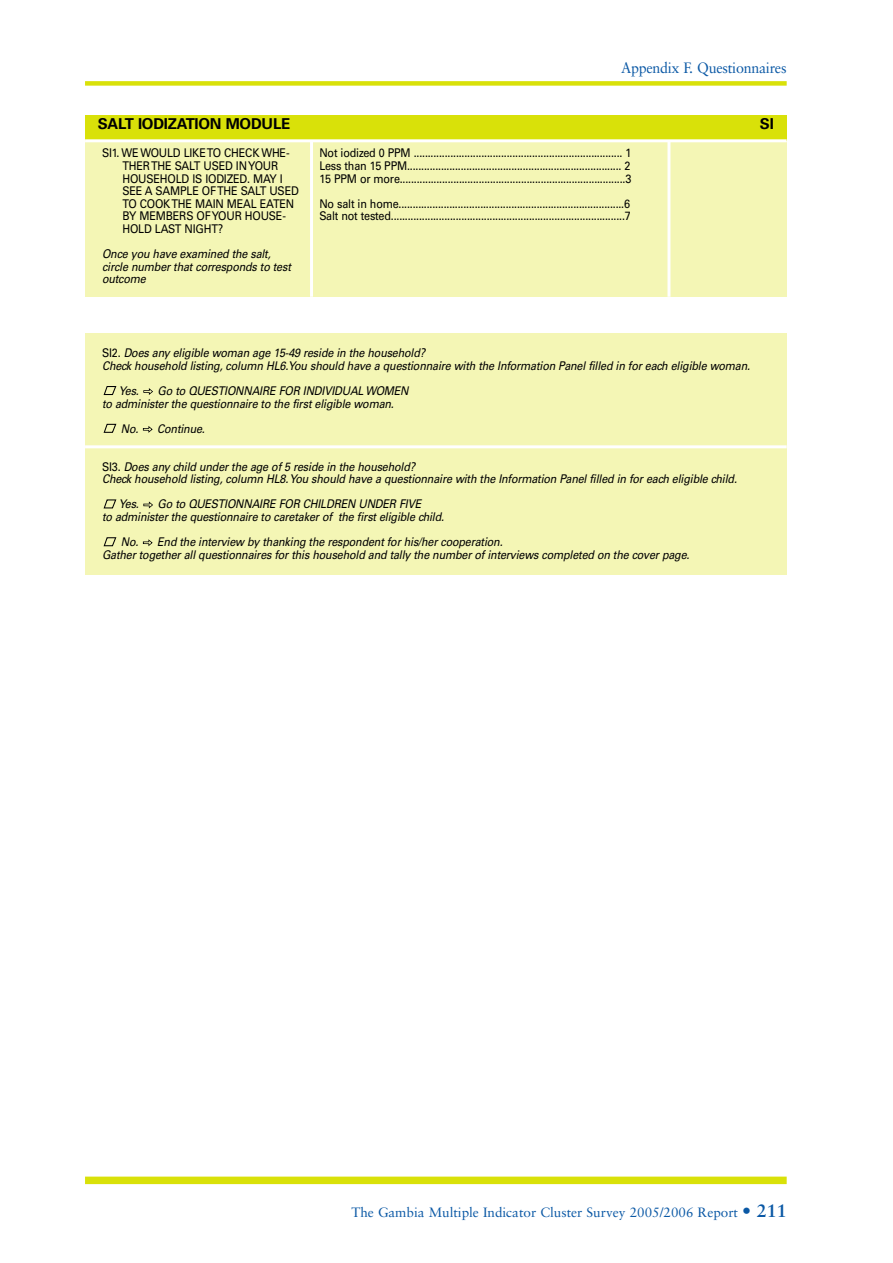
<style>
.page{position:relative;width:893px;height:1263px;background:#fff}
.page>*{position:absolute;margin:0;border:0;box-sizing:border-box;transform-origin:0 0}
.t1{font:15px "Sabon";letter-spacing:-.015em;color:#0a58a5;scale:.95 1}
.t2{font:700 15px "Univers";letter-spacing:-.015em;color:#000}
.t3{font:13.5px "Sabon";color:#0a58a5}
.t4{font:italic 12px/12.6px "Univers";letter-spacing:-.015em;color:#000;scale:.9 1}
.t5{font:12px/12.6px "Univers";letter-spacing:-.015em;color:#000;scale:.9 1}
.s1{font-style:normal}
.s2{font-weight:700;font-size:18px}
</style>
<div class="page">
<div style="left:85px;top:81px;width:702px;height:5px;background:#d9e109"></div>
<div style="left:85px;top:1176px;width:702px;height:8px;background:#d9e109"></div>
<div style="left:85px;top:117px;width:702px;height:180px;background:#f4f6b5"></div>
<div style="left:85px;top:115px;width:702px;height:26px;background:#d9e109"></div>
<hr style="left:85px;top:139px;width:702px;height:3px;background:#fff">
<hr style="left:310px;top:140px;width:3px;height:157px;background:#fff">
<hr style="left:667px;top:140px;width:3px;height:157px;background:#fff">
<div style="left:85px;top:333px;width:702px;height:241px;background:#f4f6b5"></div>
<svg style="left:143px;top:539px;width:10px;height:7px"></svg>
<svg style="left:104px;top:537px;width:12px;height:9px"></svg>
<svg style="left:143px;top:501px;width:10px;height:7px"></svg>
<svg style="left:104px;top:499px;width:12px;height:9px"></svg>
<svg style="left:143px;top:426px;width:10px;height:7px"></svg>
<svg style="left:104px;top:424px;width:12px;height:9px"></svg>
<svg style="left:143px;top:388px;width:10px;height:7px"></svg>
<svg style="left:104px;top:386px;width:12px;height:9px"></svg>
<hr style="left:85px;top:445px;width:702px;height:3px;background:#fff">
<p class="t1" style="left:621px;top:61px;width:176px">Appendix F. Questionnaires</p>
<p class="t2" style="left:98px;top:118px;width:194px">SALT IODIZATION MODULE</p>
<p class="t2" style="left:760px;top:118px;width:15px">SI</p>
<p class="t5" style="left:122px;top:148px;width:197px;text-indent:-20px">SI1. WE WOULD LIKE TO CHECK WHE-<br>THER THE SALT USED IN YOUR<br>HOUSEHOLD IS IODIZED. MAY I<br>SEE A SAMPLE OF THE SALT USED<br>TO COOK THE MAIN MEAL EATEN<br>BY MEMBERS OF YOUR HOUSE-<br>HOLD LAST NIGHT?</p>
<p class="t4" style="left:102px;top:249px;width:211px">Once you have examined the salt, circle number that corresponds to test outcome</p>
<p class="t5" style="left:319px;top:148px;width:348px;text-align:justify">Not iodized 0 PPM .......................................................................... 1<br>Less than 15 PPM............................................................................ 2<br>15 PPM or more................................................................................3</p>
<p class="t5" style="left:319px;top:198px;width:348px">No salt in home................................................................................6<br>Salt not tested...................................................................................7</p>
<p class="t4" style="left:102px;top:348px;width:722px"><span class="s1">SI2.</span> Does any eligible woman age 15-49 reside in the household?<br>Check household listing, column HL6.You should have a questionnaire with the Information Panel filled in for each eligible woman.</p>
<p class="t4" style="left:119px;top:386px;width:24px">Yes.</p>
<p class="t4" style="left:102px;top:386px;width:342px;text-indent:56px">Go to QUESTIONNAIRE FOR INDIVIDUAL WOMEN to administer the questionnaire to the first eligible woman.</p>
<p class="t4" style="left:121px;top:423px;width:95px">No. Continue.</p>
<p class="t4" style="left:102px;top:461px;width:707px"><span class="s1">SI3.</span> Does any child under the age of 5 reside in the household?<br>Check household listing, column HL8. You should have a questionnaire with the Information Panel filled in for each eligible child.</p>
<p class="t4" style="left:119px;top:499px;width:24px">Yes.</p>
<p class="t4" style="left:102px;top:499px;width:382px;text-indent:56px">Go to QUESTIONNAIRE FOR CHILDREN UNDER FIVE<br>to administer the questionnaire to caretaker of the first eligible child.</p>
<p class="t4" style="left:102px;top:537px;width:654px;text-indent:19px">No. End the interview by thanking the respondent for his/her cooperation.<br>Gather together all questionnaires for this household and tally the number of interviews completed on the cover page.</p>
<p class="t3" style="left:351px;top:1206px;width:437px">The Gambia Multiple Indicator Cluster Survey 2005/2006 Report <span class="s2">• 211</span></p>
</div>
